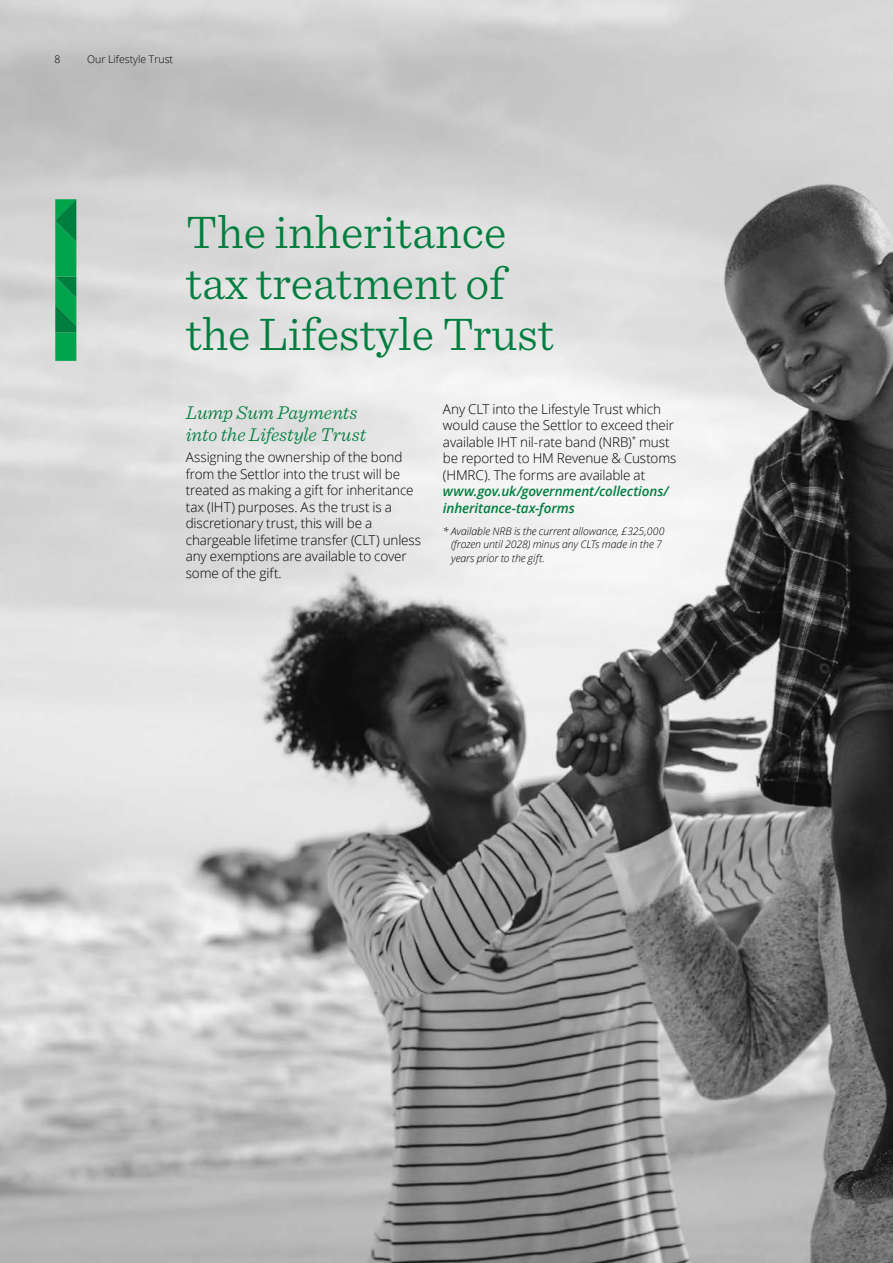
<style>
.page{position:relative;width:893px;height:1263px;background:#fff}
.page>*{position:absolute;margin:0;border:0;box-sizing:border-box;transform-origin:0 0}
.t1{font:300 48px/51px "Sentinel";color:#007e3e}
.t2{font:italic 300 19.5px/22.5px "Sentinel";letter-spacing:-.005em;color:#007e3e}
.t3{font:300 13.5px/16.5px "Open Sans";letter-spacing:-.01em;color:#000}
.t4{font:italic 600 13.5px/16.5px "Open Sans";letter-spacing:-.01em;color:#007e3e}
.t5{font:italic 300 10.5px/13.5px "Open Sans";letter-spacing:-.005em;color:#000}
.t6{font:300 10.5px "Open Sans";color:#000}
</style>
<div class="page">
<img style="left:0;top:0;width:893px;height:1263px">
<svg style="left:55px;top:199px;width:21px;height:162px;background:#05994b"></svg>
<p class="t6" style="left:55px;top:52px;width:7px">8</p>
<p class="t6" style="left:87px;top:52px;width:87px">Our Lifestyle Trust</p>
<h1 class="t1" style="left:186px;top:203px;width:370px">The inheritance tax treatment of the Lifestyle Trust</h1>
<h2 class="t2" style="left:186px;top:400px;width:182px">Lump Sum Payments into the Lifestyle Trust</h2>
<p class="t3" style="left:186px;top:449px;width:237px">Assigning the ownership of the bond from the Settlor into the trust will be treated as making a gift for inheritance tax (IHT) purposes. As the trust is a discretionary trust, this will be a chargeable lifetime transfer (CLT) unless any exemptions are available to cover some of the gift.</p>
<p class="t3" style="left:443px;top:400px;width:235px">Any CLT into the Lifestyle Trust which would cause the Settlor to exceed their available IHT nil-rate band (NRB)<sup>*</sup> must be reported to HM Revenue &amp; Customs (HMRC). The forms are available at</p>
<p class="t4" style="left:443px;top:483px;width:227px">www.gov.uk/government/collections/ inheritance-tax-forms</p>
<p class="t5" style="left:451px;top:524px;width:215px;text-indent:-8px">* Available NRB is the current allowance, £325,000 (frozen until 2028) minus any CLTs made in the 7 years prior to the gift.</p>
</div>
